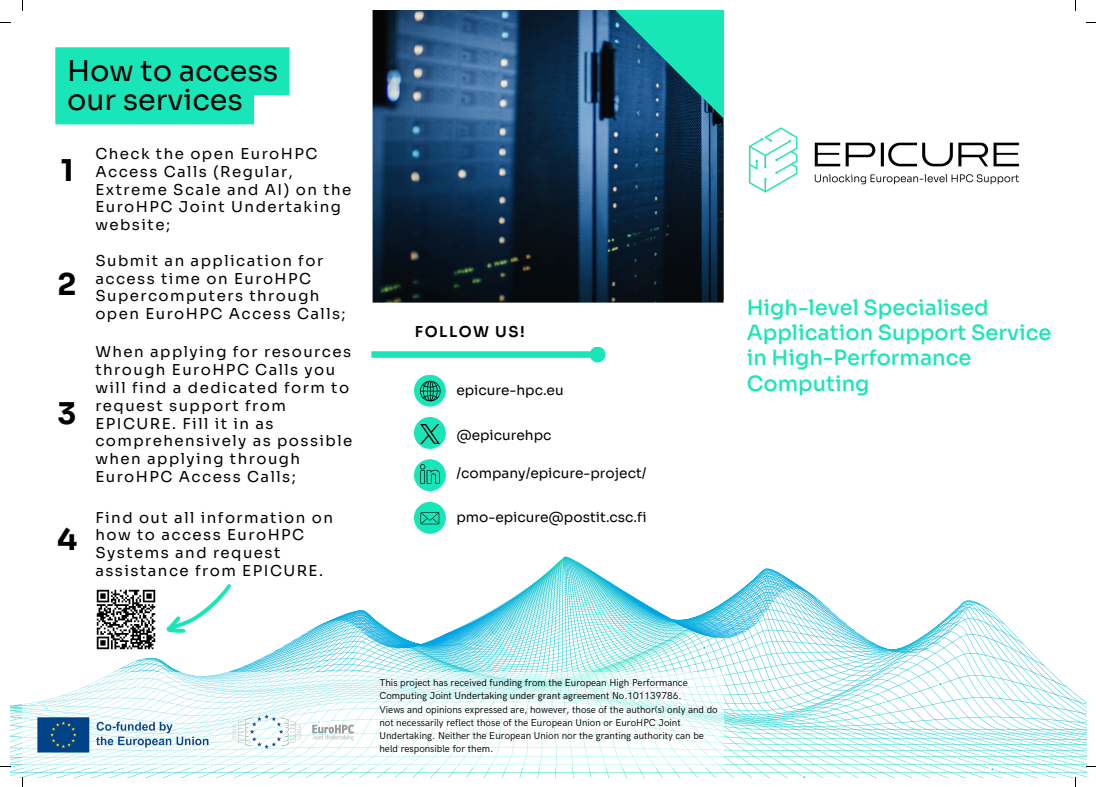
<style>
.page{position:relative;width:1096px;height:787px;background:#fff}
.page>*{position:absolute;margin:0;border:0;box-sizing:border-box;transform-origin:0 0}
.t1{font:700 30px "Sora";color:#000}
.t2{font:28.75px/29px "Sora";color:#000}
.t3{font:500 21px/25.2px "Sora";color:#19e6b8}
.t4{font:15px/17.8px "Sora";letter-spacing:.095em;color:#000}
.t5{font:600 15px "Sora";letter-spacing:.095em;color:#000}
.t6{font:13.75px "Sora";color:#000}
.t7{font:10px/13.1px "HK Grotesk";color:#000}
</style>
<div class="page">
<img style="left:372px;top:10px;width:351px;height:293px">
<img style="left:748px;top:127px;width:272px;height:66px">
<div style="left:371px;top:351px;width:222px;height:7px;background:#19e6b8"></div>
<div style="left:589px;top:347px;width:16px;height:15px;background:#19e6b8;border-radius:50%"></div>
<div style="left:414px;top:459px;width:32px;height:32px;background:#19e6b8;border-radius:50%"></div>
<div style="left:414px;top:502px;width:32px;height:32px;background:#19e6b8;border-radius:50%"></div>
<div style="left:414px;top:417px;width:32px;height:32px;background:#19e6b8;border-radius:50%"></div>
<div style="left:414px;top:375px;width:32px;height:32px;background:#19e6b8;border-radius:50%"></div>
<img style="left:420px;top:424px;width:19px;height:19px">
<img style="left:420px;top:465px;width:19px;height:19px">
<svg style="left:420px;top:381px;width:20px;height:20px"></svg>
<svg style="left:420px;top:512px;width:19px;height:12px"></svg>
<svg style="left:55px;top:47px;width:234px;height:77px"></svg>
<svg style="left:0;top:556px;width:1095px;height:231px"></svg>
<p class="t2" style="left:67px;top:57px;width:213px">How to access our services</p>
<h4 class="t1" style="left:61px;top:152px;width:14px">1</h4>
<p class="t1" style="left:58px;top:266px;width:20px">2</p>
<h4 class="t1" style="left:58px;top:395px;width:20px">3</h4>
<h4 class="t1" style="left:57px;top:520px;width:22px">4</h4>
<h4 class="t4" style="left:95px;top:145px;width:257px">Check the open EuroHPC<br>Access Calls (Regular,<br>Extreme Scale and AI) on the<br>EuroHPC Joint Undertaking website;</h4>
<p class="t4" style="left:95px;top:252px;width:252px">Submit an application for access time on EuroHPC<br>Supercomputers through open EuroHPC Access Calls;</p>
<p class="t4" style="left:95px;top:343px;width:258px">When applying for resources through EuroHPC Calls you will find a dedicated form to request support from<br>EPICURE. Fill it in as comprehensively as possible when applying through<br>EuroHPC Access Calls;</p>
<p class="t4" style="left:95px;top:509px;width:239px">Find out all information on how to access EuroHPC<br>Systems and request assistance from EPICURE.</p>
<p class="t5" style="left:415px;top:322px;width:111px">FOLLOW US!</p>
<h3 class="t6" style="left:456px;top:382px;width:109px">epicure-hpc.eu</h3>
<h4 class="t6" style="left:456px;top:426px;width:97px">@epicurehpc</h4>
<p class="t6" style="left:456px;top:465px;width:192px">/company/epicure-project/</p>
<h4 class="t6" style="left:456px;top:509px;width:192px">pmo-epicure@postit.csc.fi</h4>
<p class="t3" style="left:746px;top:295px;width:306px">High-level Specialised<br>Application Support Service in High-Performance<br>Computing</p>
<p class="t7" style="left:379px;top:677px;width:310px">This project has received funding from the European High Performance<br>Computing Joint Undertaking under grant agreement No.101139786.</p>
<h4 class="t7" style="left:379px;top:703px;width:340px">Views and opinions expressed are, however, those of the author(s) only and do not necessarily reflect those of the European Union or EuroHPC Joint Undertaking. Neither the European Union nor the granting authority can be held responsible for them.</h4>
</div>
